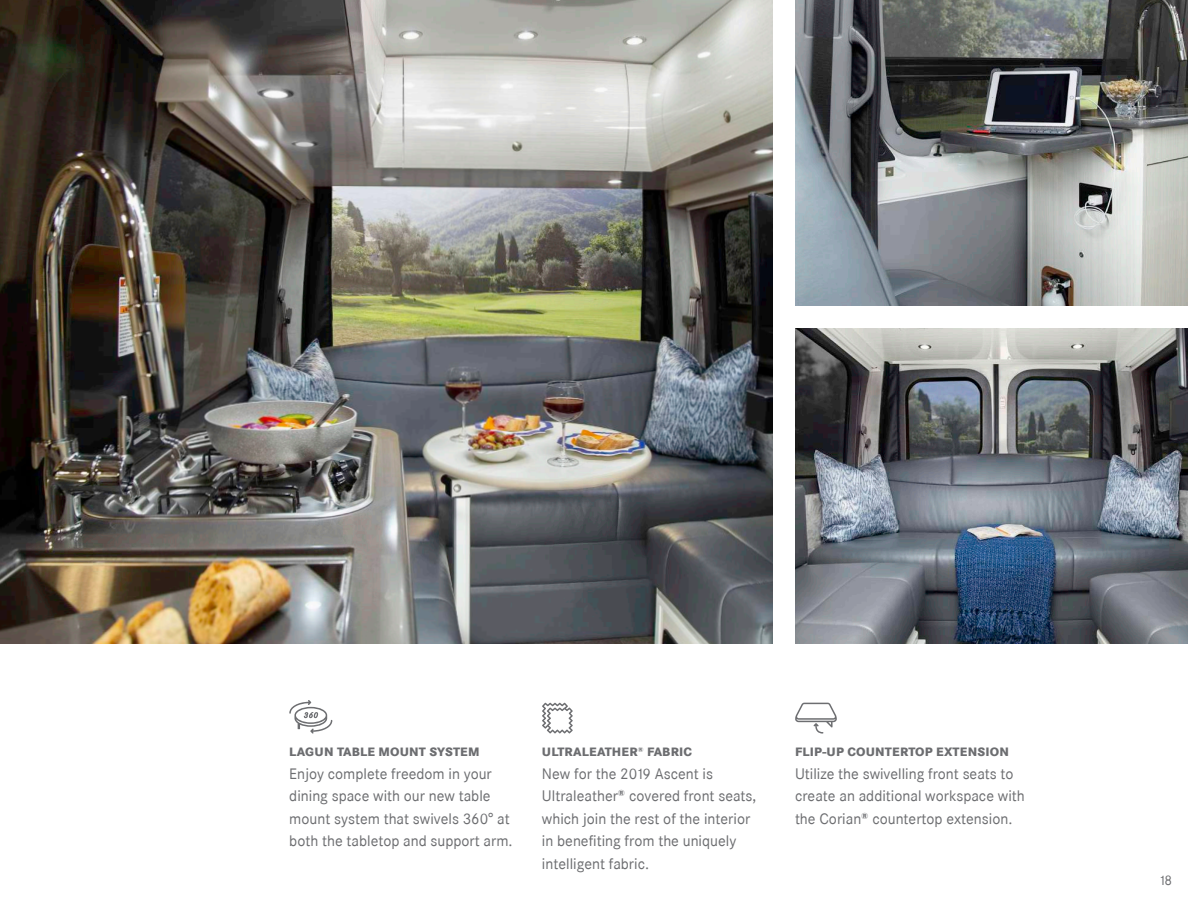
<style>
.page{position:relative;width:1188px;height:918px;background:#fff}
.page>*{position:absolute;margin:0;border:0;box-sizing:border-box;transform-origin:0 0}
.t1{font:15px/22.5px "Corporate SBQ";color:#6c6d70}
.t2{font:13.5px "Corporate SBQ";color:#6c6d70}
.t3{font:800 12px "Corporate SBQ";letter-spacing:.01em;color:#6c6d70}
</style>
<div class="page">
<img style="left:1px;top:0;width:771px;height:644px">
<img style="left:795px;top:0;width:393px;height:306px">
<img style="left:795px;top:328px;width:393px;height:316px">
<img style="left:0;top:0;width:1px;height:644px">
<svg style="left:289px;top:700px;width:43px;height:34px"></svg>
<svg style="left:795px;top:703px;width:42px;height:31px"></svg>
<svg style="left:542px;top:703px;width:31px;height:31px"></svg>
<p class="t3" style="left:289px;top:744px;width:192px">LAGUN TABLE MOUNT SYSTEM</p>
<p class="t1" style="left:289px;top:762px;width:225px">Enjoy complete freedom in your dining space with our new table mount system that swivels 360° at both the tabletop and support arm.</p>
<p class="t3" style="left:542px;top:744px;width:152px">ULTRALEATHER<sup>®</sup> FABRIC</p>
<p class="t1" style="left:542px;top:762px;width:216px">New for the 2019 Ascent is<br>Ultraleather<sup>®</sup> covered front seats, which join the rest of the interior in benefiting from the uniquely intelligent fabric.</p>
<p class="t3" style="left:795px;top:744px;width:216px">FLIP-UP COUNTERTOP EXTENSION</p>
<p class="t1" style="left:795px;top:762px;width:231px">Utilize the swivelling front seats to create an additional workspace with the Corian<sup>®</sup> countertop extension.</p>
<p class="t2" style="left:1159px;top:872px;width:15px">18</p>
</div>
